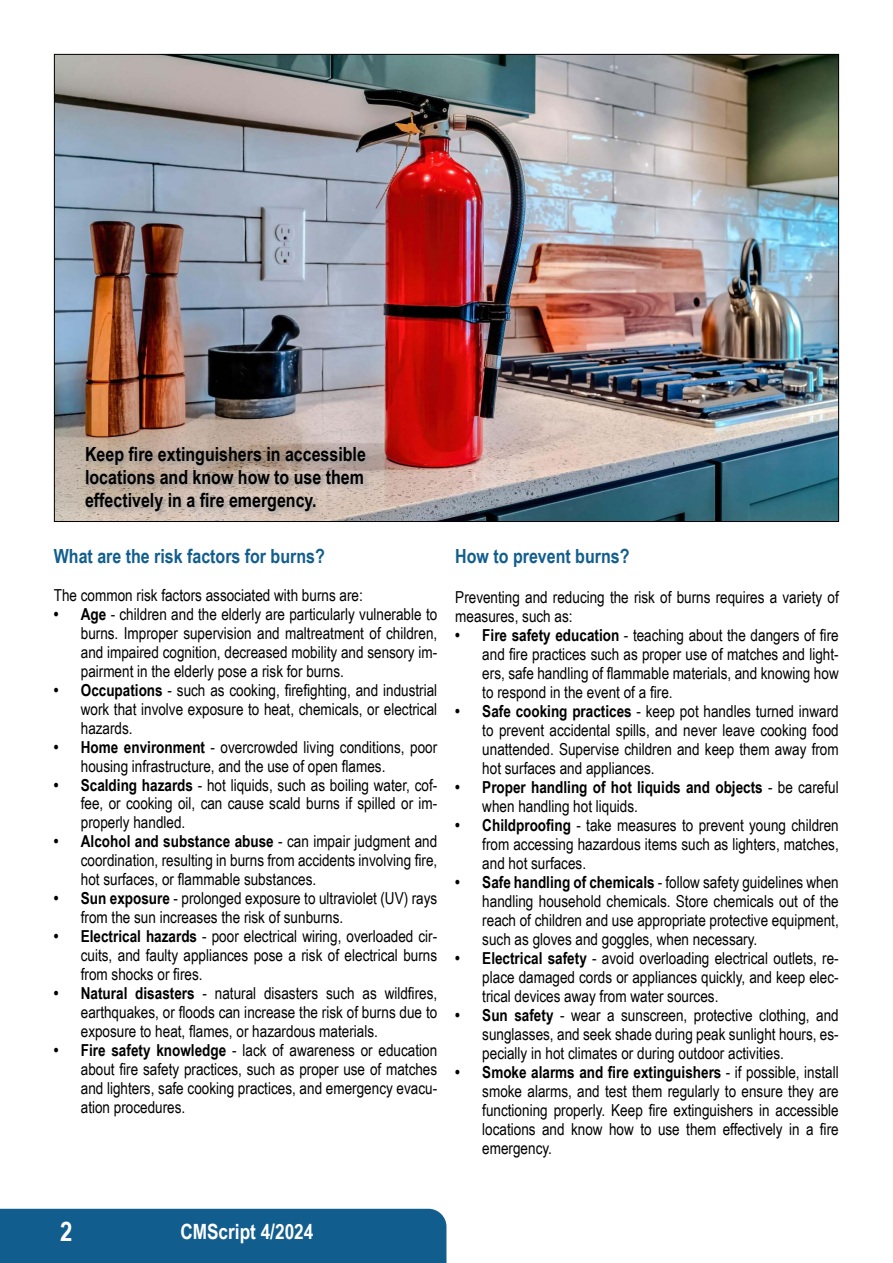
<style>
.page{position:relative;width:893px;height:1263px;background:#fff}
.page>*{position:absolute;margin:0;border:0;box-sizing:border-box;transform-origin:0 0}
.t1{font:700 27px "Arial Narrow";color:#fff}
.t2{font:700 21px "Arial Narrow";color:#fff}
.t3{font:700 19.5px/23.4px "Arial Narrow";color:#000;text-align:justify}
.t4{font:700 19.5px "Arial Narrow";color:#115e8e}
.t5{font:16.5px/19px "Arial Narrow";color:#000;text-align:justify}
.t6{font:700 16.5px/18.9px "Arial Narrow";color:#000}
.s1{font-weight:700}
.s2{font-weight:400}
</style>
<div class="page">
<div style="left:0;top:1209px;width:446px;height:54px;background:#115e8e"></div>
<img style="left:56px;top:56px;width:781px;height:464px">
<div style="left:84px;top:445px;width:289px;height:73px;background:#939598;opacity:.75"></div>
<p class="t3" style="left:85px;top:441px;width:282px">Keep fire extinguishers in accessible locations and know how to use them effectively in a fire emergency.</p>
<p class="t4" style="left:54px;top:541px;width:273px">What are the risk factors for burns?</p>
<p class="t5" style="left:54px;top:585px;width:311px">The common risk factors associated with burns are:</p>
<p class="t5" style="left:81px;top:604px;width:358px;text-indent:-27px"><span class="s1">• Age</span> - children and the elderly are particularly vulnerable to burns. Improper supervision and maltreatment of children, and impaired cognition, decreased mobility and sensory im&shy;pairment in the elderly pose a risk for burns.</p>
<p class="t5" style="left:81px;top:680px;width:358px;text-indent:-27px"><span class="s1">• Occupations</span> - such as cooking, firefighting, and industrial work that involve exposure to heat, chemicals, or electrical hazards.</p>
<p class="t5" style="left:81px;top:736px;width:358px;text-indent:-27px"><span class="s1">• Home environment</span> - overcrowded living conditions, poor housing infrastructure, and the use of open flames.</p>
<p class="t5" style="left:81px;top:775px;width:358px;text-indent:-27px"><span class="s1">• Scalding hazards</span> - hot liquids, such as boiling water, cof&shy;fee, or cooking oil, can cause scald burns if spilled or im&shy;properly handled.</p>
<p class="t5" style="left:81px;top:831px;width:358px;text-indent:-27px"><span class="s1">• Alcohol and substance abuse</span> - can impair judgment and coordination, resulting in burns from accidents involving fire, hot surfaces, or flammable substances.</p>
<p class="t5" style="left:81px;top:888px;width:358px;text-indent:-27px"><span class="s1">• Sun exposure</span> - prolonged exposure to ultraviolet (UV) rays from the sun increases the risk of sunburns.</p>
<p class="t5" style="left:81px;top:926px;width:358px;text-indent:-27px"><span class="s1">• Electrical hazards</span> - poor electrical wiring, overloaded cir&shy;cuits, and faulty appliances pose a risk of electrical burns from shocks or fires.</p>
<p class="t5" style="left:81px;top:983px;width:358px;text-indent:-27px"><span class="s1">• Natural disasters</span> - natural disasters such as wildfires, earthquakes, or floods can increase the risk of burns due to exposure to heat, flames, or hazardous materials.</p>
<p class="t5" style="left:81px;top:1040px;width:358px;text-indent:-27px"><span class="s1">• Fire safety knowledge</span> - lack of awareness or education about fire safety practices, such as proper use of matches and lighters, safe cooking practices, and emergency evacu&shy;ation procedures.</p>
<p class="t4" style="left:455px;top:541px;width:176px">How to prevent burns?</p>
<p class="t5" style="left:455px;top:587px;width:385px">Preventing and reducing the risk of burns requires a variety of measures, such as:</p>
<p class="t5" style="left:482px;top:625px;width:358px;text-indent:-27px"><span class="s1">• Fire safety education</span> - teaching about the dangers of fire and fire practices such as proper use of matches and light&shy;ers, safe handling of flammable materials, and knowing how to respond in the event of a fire.</p>
<p class="t5" style="left:482px;top:701px;width:358px;text-indent:-27px"><span class="s1">• Safe cooking practices</span> - keep pot handles turned inward to prevent accidental spills, and never leave cooking food unattended. Supervise children and keep them away from hot surfaces and appliances.</p>
<p class="t6" style="left:482px;top:777px;width:358px;text-indent:-27px">• Proper handling of hot liquids and objects <span class="s2">- be careful when handling hot liquids.</span></p>
<p class="t5" style="left:482px;top:815px;width:358px;text-indent:-27px"><span class="s1">• Childproofing</span> - take measures to prevent young children from accessing hazardous items such as lighters, matches, and hot surfaces.</p>
<p class="t5" style="left:482px;top:872px;width:358px;text-indent:-27px"><span class="s1">• Safe handling of chemicals</span> - follow safety guidelines when handling household chemicals. Store chemicals out of the reach of children and use appropriate protective equipment, such as gloves and goggles, when necessary.</p>
<p class="t5" style="left:482px;top:948px;width:358px;text-indent:-27px"><span class="s1">• Electrical safety</span> - avoid overloading electrical outlets, re&shy;place damaged cords or appliances quickly, and keep elec&shy;trical devices away from water sources.</p>
<p class="t5" style="left:482px;top:1005px;width:358px;text-indent:-27px"><span class="s1">• Sun safety</span> - wear a sunscreen, protective clothing, and sunglasses, and seek shade during peak sunlight hours, es&shy;pecially in hot climates or during outdoor activities.</p>
<p class="t5" style="left:482px;top:1062px;width:358px;text-indent:-27px"><span class="s1">• Smoke alarms and fire extinguishers</span> - if possible, install smoke alarms, and test them regularly to ensure they are functioning properly. Keep fire extinguishers in accessible locations and know how to use them effectively in a fire emergency.</p>
<h1 class="t1" style="left:60px;top:1211px;width:14px">2</h1>
<p class="t2" style="left:180px;top:1216px;width:135px">CMScript 4/2024</p>
</div>
